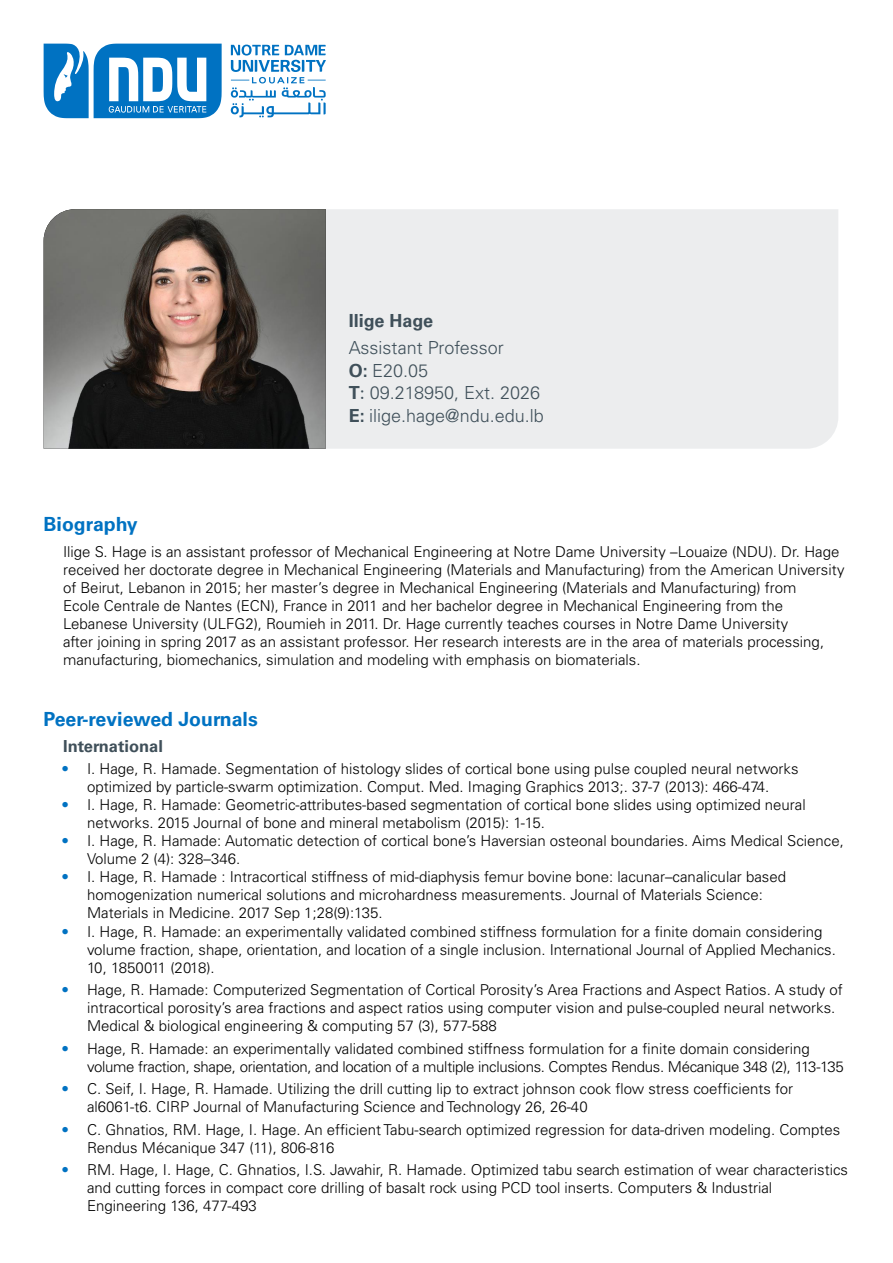
<style>
.page{position:relative;width:893px;height:1263px;background:#fff}
.page>*{position:absolute;margin:0;border:0;box-sizing:border-box;transform-origin:0 0}
.t1{font:700 19.5px "Univers";color:#0072c2}
.t2{font:300 18px/22.5px "Univers";color:#40505a}
.t3{font:700 18px "Univers";color:#40505a}
.t4{font:700 16.5px "Univers";color:#40505a}
.t5{font:300 15px/18px "Univers";color:#000}
.t6{font:300 15px/18px "Univers";letter-spacing:-.02em;color:#000}
.s1{font-weight:700}
.s2{font-family:"Avenir";font-weight:400}
.s3{color:#0072c2}
</style>
<div class="page">
<div style="left:326px;top:209px;width:512px;height:240px;background:#ecedee"></div>
<svg style="left:44px;top:44px;width:282px;height:74px"></svg>
<img style="left:44px;top:209px;width:282px;height:240px">
<p class="t3" style="left:349px;top:310px;width:86px">Ilige Hage</p>
<p class="t2" style="left:349px;top:336px;width:197px">Assistant Professor<br><span class="s1">O:</span> E20.05<br><span class="s1">T</span><span class="s2">:</span> 09.218950, Ext. 2026<br><span class="s1">E:</span> ilige.hage@ndu.edu.lb</p>
<h1 class="t1" style="left:44px;top:513px;width:96px">Biography</h1>
<p class="t5" style="left:63px;top:543px;width:783px">Ilige S. Hage is an assistant professor of Mechanical Engineering at Notre Dame University –Louaize (NDU). Dr. Hage received her doctorate degree in Mechanical Engineering (Materials and Manufacturing) from the American University of Beirut, Lebanon in 2015; her master’s degree in Mechanical Engineering (Materials and Manufacturing) from<br>Ecole Centrale de Nantes (ECN), France in 2011 and her bachelor degree in Mechanical Engineering from the Lebanese University (ULFG2), Roumieh in 2011. Dr. Hage currently teaches courses in Notre Dame University<br>after joining in spring 2017 as an assistant professor. Her research interests are in the area of materials processing, manufacturing, biomechanics, simulation and modeling with emphasis on biomaterials.</p>
<h1 class="t1" style="left:44px;top:708px;width:216px">Peer-reviewed Journals</h1>
<p class="t4" style="left:63px;top:736px;width:101px">International</p>
<p class="t5" style="left:62px;top:760px;width:738px;text-align:center"><span class="s3">•</span> I. Hage, R. Hamade. Segmentation of histology slides of cortical bone using pulse coupled neural networks optimized by particle-swarm optimization. Comput. Med. Imaging Graphics 2013;. 37-7 (2013): 466-474.</p>
<p class="t5" style="left:87px;top:796px;width:720px;text-indent:-26px"><span class="s3">•</span> I. Hage, R. Hamade: Geometric-attributes-based segmentation of cortical bone slides using optimized neural networks. 2015 Journal of bone and mineral metabolism (2015): 1-15.</p>
<p class="t5" style="left:87px;top:832px;width:758px;text-indent:-26px"><span class="s3">•</span> I. Hage, R. Hamade: Automatic detection of cortical bone’s Haversian osteonal boundaries. Aims Medical Science,<br>Volume 2 (4): 328–346.</p>
<p class="t5" style="left:87px;top:868px;width:700px;text-indent:-26px"><span class="s3">•</span> I. Hage, R. Hamade : Intracortical stiffness of mid-diaphysis femur bovine bone: lacunar–canalicular based homogenization numerical solutions and microhardness measurements. Journal of Materials Science:<br>Materials in Medicine. 2017 Sep 1;28(9):135.</p>
<p class="t5" style="left:87px;top:922px;width:750px;text-indent:-26px"><span class="s3">•</span> I. Hage, R. Hamade: an experimentally validated combined stiffness formulation for a finite domain considering volume fraction, shape, orientation, and location of a single inclusion. International Journal of Applied Mechanics.<br>10, 1850011 (2018).</p>
<p class="t5" style="left:87px;top:981px;width:757px;text-indent:-26px"><span class="s3">•</span> Hage, R. Hamade: Computerized Segmentation of Cortical Porosity’s Area Fractions and Aspect Ratios. A study of intracortical porosity’s area fractions and aspect ratios using computer vision and pulse-coupled neural networks.<br>Medical &amp; biological engineering &amp; computing 57 (3), 577-588</p>
<p class="t6" style="left:87px;top:1039px;width:758px;text-indent:-26px"><span class="s3">•</span> Hage, R. Hamade: an experimentally validated combined stiffness formulation for a finite domain considering volume fraction, shape, orientation, and location of a multiple inclusions. Comptes Rendus. Mécanique 348 (2), 113-135</p>
<p class="t5" style="left:87px;top:1080px;width:708px;text-indent:-26px"><span class="s3">•</span> C. Seif, I. Hage, R. Hamade. Utilizing the drill cutting lip to extract johnson cook flow stress coefficients for al6061-t6. CIRP Journal of Manufacturing Science and Technology 26, 26-40</p>
<p class="t5" style="left:87px;top:1120px;width:755px;text-indent:-26px"><span class="s3">•</span> C. Ghnatios, RM. Hage, I. Hage. An efficient Tabu-search optimized regression for data-driven modeling. Comptes<br>Rendus Mécanique 347 (11), 806-816</p>
<p class="t5" style="left:87px;top:1161px;width:762px;text-indent:-26px"><span class="s3">•</span> RM. Hage, I. Hage, C. Ghnatios, I.S. Jawahir, R. Hamade. Optimized tabu search estimation of wear characteristics and cutting forces in compact core drilling of basalt rock using PCD tool inserts. Computers &amp; Industrial<br>Engineering 136, 477-493</p>
</div>
